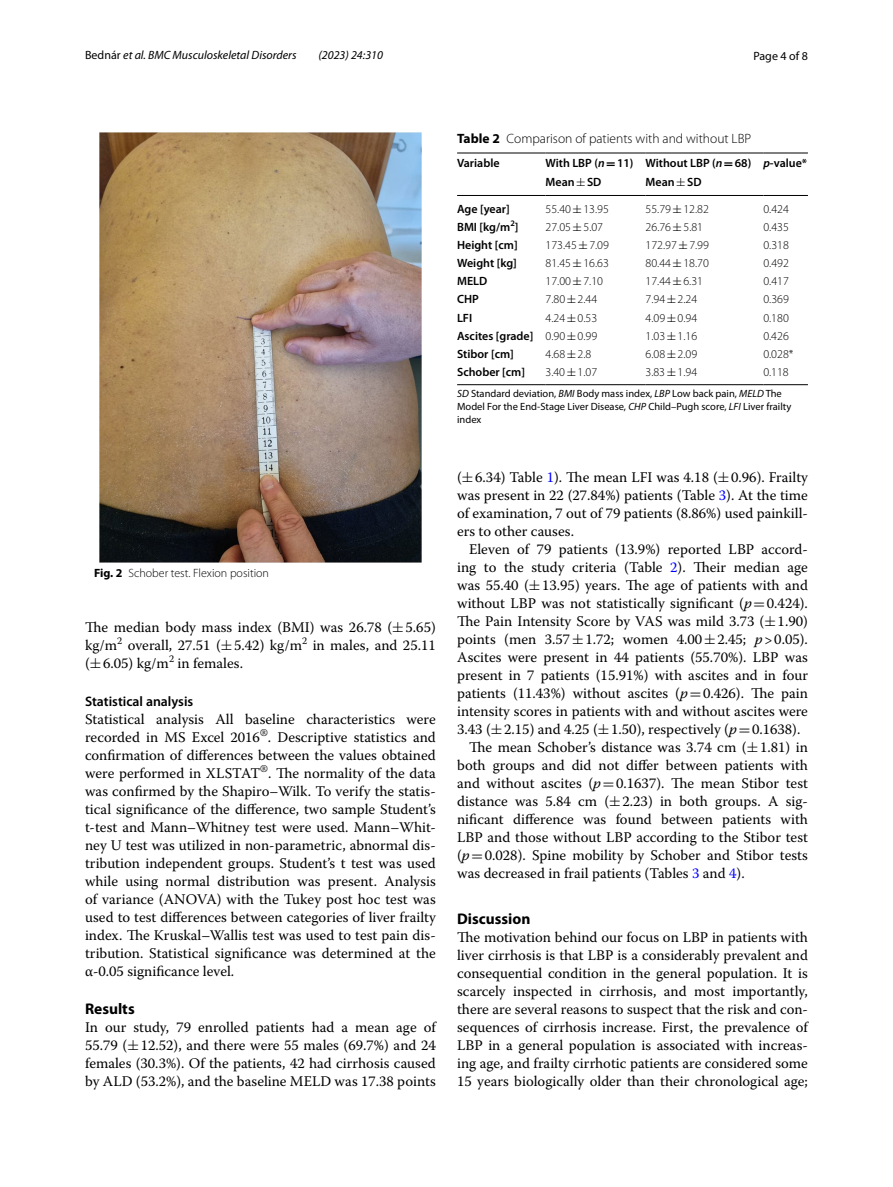
<style>
.page{position:relative;width:893px;height:1187px;background:#fff}
.page>*{position:absolute;margin:0;border:0;box-sizing:border-box;transform-origin:0 0}
.t1{font:700 15.45px "Myriad Pro";color:#000}
.t2{font:14.7px/18px "Warnock Pro";color:#000;text-align:justify}
.t3{font:600 13.8px "Myriad Pro";color:#000}
.t4{font:300 13.5px "Myriad Pro";color:#000}
.t5{font:300 12px "Myriad Pro";color:#000}
.t6{font:600 12px/18.3px "Myriad Pro";color:#000}
.t7{font:italic 12px "Myriad Pro";color:#000}
.t8{font:12px "Myriad Pro";color:#000}
.t9{font:10.5px/12.8px "Myriad Pro";color:#000}
.s1{font-style:normal}
.s2{font-weight:700}
.s3{font-style:italic}
.s4{font-family:"SPSMTSYB Bold";font-weight:400}
.s5{font-family:"MTSY";font-weight:400}
.s6{font-weight:300}
.s7{font-family:"MTSY"}
.s8{color:#00f}
</style>
<div class="page">
<img style="left:100px;top:133px;width:321px;height:429px">
<hr style="left:457px;top:153px;width:89px;height:1px;background:#000">
<hr style="left:457px;top:195px;width:89px;height:1px;background:#000">
<hr style="left:546px;top:153px;width:100px;height:1px;background:#000">
<hr style="left:646px;top:153px;width:117px;height:1px;background:#000">
<hr style="left:763px;top:153px;width:45px;height:1px;background:#000">
<hr style="left:763px;top:195px;width:45px;height:1px;background:#000">
<hr style="left:546px;top:195px;width:100px;height:1px;background:#000">
<hr style="left:646px;top:195px;width:117px;height:1px;background:#000">
<hr style="left:457px;top:384px;width:89px;height:1px;background:#000">
<hr style="left:546px;top:384px;width:100px;height:1px;background:#000">
<hr style="left:646px;top:384px;width:117px;height:1px;background:#000">
<hr style="left:763px;top:384px;width:45px;height:1px;background:#000">
<p class="t7" style="left:85px;top:48px;width:213px"><span class="s1">Bednár</span> et al. BMC Musculoskeletal Disorders</p>
<p class="t7" style="left:318px;top:48px;width:66px">(2023) 24:310</p>
<p class="t8" style="left:753px;top:48px;width:56px">Page 4 of 8</p>
<p class="t4" style="left:457px;top:131px;width:296px"><span class="s2">Table 2</span> Comparison of patients with and without LBP</p>
<p class="t6" style="left:457px;top:154px;width:44px">Variable</p>
<p class="t6" style="left:546px;top:154px;width:263px">With LBP (<span class="s3">n</span><span class="s4">=</span>11) Without LBP (<span class="s3">n</span><span class="s4">=</span>68) <span class="s3">p</span>-value*<br>Mean<span class="s5">±</span>SD</p>
<p class="t6" style="left:646px;top:172px;width:57px">Mean<span class="s5">±</span>SD</p>
<p class="t6" style="left:457px;top:199px;width:54px">Age [year]</p>
<p class="t5" style="left:546px;top:202px;width:65px">55.40<span class="s5">±</span>13.95</p>
<p class="t5" style="left:646px;top:202px;width:65px">55.79<span class="s5">±</span>12.82</p>
<p class="t5" style="left:763px;top:202px;width:27px">0.424</p>
<p class="t6" style="left:457px;top:217px;width:63px">BMI [kg/m<sup>2</sup>]</p>
<p class="t5" style="left:546px;top:220px;width:59px">27.05<span class="s5">±</span>5.07</p>
<p class="t5" style="left:646px;top:220px;width:59px">26.76<span class="s5">±</span>5.81</p>
<p class="t5" style="left:763px;top:220px;width:27px">0.435</p>
<p class="t6" style="left:457px;top:235px;width:62px">Height [cm]</p>
<p class="t5" style="left:546px;top:238px;width:65px">173.45<span class="s5">±</span>7.09</p>
<p class="t5" style="left:646px;top:238px;width:65px">172.97<span class="s5">±</span>7.99</p>
<p class="t5" style="left:763px;top:238px;width:27px">0.318</p>
<p class="t6" style="left:457px;top:253px;width:61px">Weight [kg]</p>
<p class="t5" style="left:546px;top:256px;width:65px">81.45<span class="s5">±</span>16.63</p>
<p class="t5" style="left:646px;top:256px;width:65px">80.44<span class="s5">±</span>18.70</p>
<p class="t5" style="left:763px;top:256px;width:27px">0.492</p>
<p class="t6" style="left:457px;top:272px;width:32px">MELD</p>
<p class="t5" style="left:546px;top:274px;width:59px">17.00<span class="s5">±</span>7.10</p>
<p class="t5" style="left:646px;top:274px;width:59px">17.44<span class="s5">±</span>6.31</p>
<p class="t5" style="left:763px;top:274px;width:27px">0.417</p>
<p class="t6" style="left:457px;top:290px;width:23px">CHP</p>
<p class="t5" style="left:546px;top:293px;width:53px">7.80<span class="s5">±</span>2.44</p>
<p class="t5" style="left:646px;top:293px;width:53px">7.94<span class="s5">±</span>2.24</p>
<p class="t5" style="left:763px;top:293px;width:27px">0.369</p>
<p class="t6" style="left:457px;top:308px;width:17px">LFI</p>
<p class="t5" style="left:546px;top:311px;width:53px">4.24<span class="s5">±</span>0.53</p>
<p class="t5" style="left:646px;top:311px;width:53px">4.09<span class="s5">±</span>0.94</p>
<p class="t5" style="left:763px;top:311px;width:27px">0.180</p>
<p class="t6" style="left:457px;top:326px;width:142px">Ascites [grade] <span class="s6">0.90</span><span class="s5">±</span><span class="s6">0.99</span></p>
<p class="t5" style="left:645px;top:329px;width:53px">1.03<span class="s5">±</span>1.16</p>
<p class="t5" style="left:763px;top:329px;width:27px">0.426</p>
<p class="t6" style="left:457px;top:344px;width:58px">Stibor [cm]</p>
<p class="t5" style="left:545px;top:347px;width:47px">4.68<span class="s5">±</span>2.8</p>
<p class="t5" style="left:645px;top:347px;width:53px">6.08<span class="s5">±</span>2.09</p>
<p class="t5" style="left:763px;top:347px;width:32px">0.028*</p>
<p class="t6" style="left:457px;top:362px;width:70px">Schober [cm]</p>
<p class="t5" style="left:545px;top:365px;width:53px">3.40<span class="s5">±</span>1.07</p>
<p class="t5" style="left:645px;top:365px;width:53px">3.83<span class="s5">±</span>1.94</p>
<p class="t5" style="left:763px;top:365px;width:27px">0.118</p>
<p class="t5" style="left:94px;top:567px;width:176px"><span class="s2">Fig. 2</span> Schober test. Flexion position</p>
<p class="t2" style="left:85px;top:618px;width:352px">The median body mass index (BMI) was 26.78 (<span class="s7">±</span>5.65) kg/m<sup>2</sup> overall, 27.51 (<span class="s7">±</span>5.42) kg/m<sup>2</sup> in males, and 25.11 (<span class="s7">±</span>6.05) kg/m<sup>2</sup> in females.</p>
<p class="t3" style="left:85px;top:692px;width:110px">Statistical analysis</p>
<p class="t2" style="left:85px;top:710px;width:352px">Statistical analysis All baseline characteristics were recorded in MS Excel 2016<sup>®</sup>. Descriptive statistics and confirmation of differences between the values obtained were performed in XLSTAT<sup>®</sup>. The normality of the data was confirmed by the Shapiro–Wilk. To verify the statis&shy;tical significance of the difference, two sample Student’s t-test and Mann–Whitney test were used. Mann–Whit&shy;ney U test was utilized in non-parametric, abnormal dis&shy;tribution independent groups. Student’s t test was used while using normal distribution was present. Analysis of variance (ANOVA) with the Tukey post hoc test was used to test differences between categories of liver frailty index. The Kruskal–Wallis test was used to test pain dis&shy;tribution. Statistical significance was determined at the α-0.05 significance level.</p>
<p class="t1" style="left:85px;top:998px;width:51px">Results</p>
<p class="t2" style="left:85px;top:1018px;width:352px">In our study, 79 enrolled patients had a mean age of 55.79 (<span class="s7">±</span>12.52), and there were 55 males (69.7%) and 24 females (30.3%). Of the patients, 42 had cirrhosis caused by ALD (53.2%), and the baseline MELD was 17.38 points</p>
<p class="t9" style="left:457px;top:387px;width:336px"><span class="s3">SD</span> Standard deviation, <span class="s3">BMI</span> Body mass index, <span class="s3">LBP</span> Low back pain, <span class="s3">MELD</span> The<br>Model For the End-Stage Liver Disease, <span class="s3">CHP</span> Child–Pugh score, <span class="s3">LFI</span> Liver frailty index</p>
<p class="t2" style="left:457px;top:468px;width:352px">(<span class="s7">±</span>6.34) Table <span class="s8">1</span>). The mean LFI was 4.18 (<span class="s7">±</span>0.96). Frailty was present in 22 (27.84%) patients (Table <span class="s8">3</span>). At the time of examination, 7 out of 79 patients (8.86%) used painkill&shy;ers to other causes.</p>
<p class="t2" style="left:469px;top:540px;width:340px">Eleven of 79 patients (13.9%) reported LBP accord-</p>
<p class="t2" style="left:457px;top:558px;width:352px">ing to the study criteria (Table <span class="s8">2</span>). Their median age</p>
<p class="t2" style="left:457px;top:576px;width:352px">was 55.40 (<span class="s7">±</span>13.95) years. The age of patients with and</p>
<p class="t2" style="left:457px;top:594px;width:352px">without LBP was not statistically significant (<span class="s3">p</span><span class="s7">=</span>0.424).</p>
<p class="t2" style="left:457px;top:612px;width:352px">The Pain Intensity Score by VAS was mild 3.73 (<span class="s7">±</span>1.90)</p>
<p class="t2" style="left:457px;top:630px;width:352px">points (men 3.57<span class="s7">±</span>1.72; women 4.00<span class="s7">±</span>2.45; <span class="s3">p</span>&gt;0.05).</p>
<p class="t2" style="left:457px;top:648px;width:352px">Ascites were present in 44 patients (55.70%). LBP was</p>
<p class="t2" style="left:457px;top:666px;width:352px">present in 7 patients (15.91%) with ascites and in four</p>
<p class="t2" style="left:457px;top:684px;width:352px">patients (11.43%) without ascites (<span class="s3">p</span><span class="s7">=</span>0.426). The pain</p>
<p class="t2" style="left:457px;top:702px;width:352px">intensity scores in patients with and without ascites were</p>
<p class="t2" style="left:457px;top:720px;width:345px">3.43 (<span class="s7">±</span>2.15) and 4.25 (<span class="s7">±</span>1.50), respectively (<span class="s3">p</span><span class="s7">=</span>0.1638).</p>
<p class="t2" style="left:469px;top:738px;width:340px">The mean Schober’s distance was 3.74 cm (<span class="s7">±</span>1.81) in</p>
<p class="t2" style="left:457px;top:756px;width:352px">both groups and did not differ between patients with</p>
<p class="t2" style="left:457px;top:774px;width:352px">and without ascites (<span class="s3">p</span><span class="s7">=</span>0.1637). The mean Stibor test</p>
<p class="t2" style="left:457px;top:792px;width:352px">distance was 5.84 cm (<span class="s7">±</span>2.23) in both groups. A sig-</p>
<p class="t2" style="left:457px;top:810px;width:352px">nificant difference was found between patients with</p>
<p class="t2" style="left:457px;top:828px;width:352px">LBP and those without LBP according to the Stibor test</p>
<p class="t2" style="left:457px;top:846px;width:352px">(<span class="s3">p</span><span class="s7">=</span>0.028). Spine mobility by Schober and Stibor tests</p>
<p class="t2" style="left:457px;top:864px;width:289px">was decreased in frail patients (Tables <span class="s8">3</span> and <span class="s8">4</span>).</p>
<p class="t1" style="left:457px;top:908px;width:75px">Discussion</p>
<p class="t2" style="left:457px;top:928px;width:352px">The motivation behind our focus on LBP in patients with liver cirrhosis is that LBP is a considerably prevalent and consequential condition in the general population. It is scarcely inspected in cirrhosis, and most importantly, there are several reasons to suspect that the risk and con&shy;sequences of cirrhosis increase. First, the prevalence of LBP in a general population is associated with increas&shy;ing age, and frailty cirrhotic patients are considered some 15 years biologically older than their chronological age;</p>
</div>
